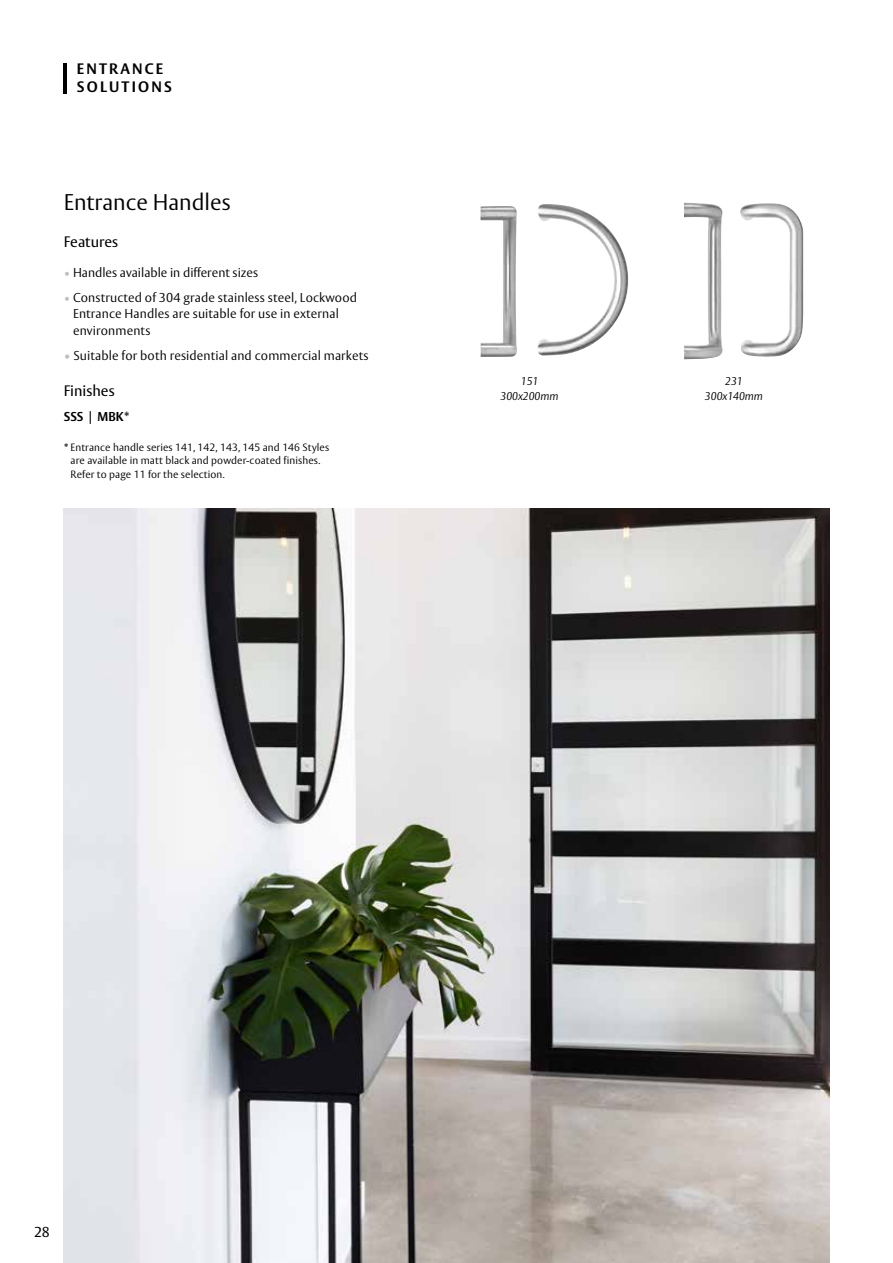
<style>
.page{position:relative;width:893px;height:1263px;background:#fff}
.page>*{position:absolute;margin:0;border:0;box-sizing:border-box;transform-origin:0 0}
.t1{font:300 22.5px "ASSA Vesta";color:#000}
.t2{font:700 15px/18px "ASSA Vesta";letter-spacing:.15em;color:#000}
.t3{font:15px "ASSA Vesta";color:#000}
.t4{font:14.25px "ASSA Vesta";color:#000}
.t5{font:300 12.75px/16.5px "ASSA Vesta";letter-spacing:.01em;color:#000}
.t6{font:700 12.75px "ASSA Vesta";color:#000}
.t7{font:italic 300 11.25px/14.9px "ASSA Vesta";color:#000;text-align:center}
.t8{font:300 10.5px/13.5px "ASSA Vesta";letter-spacing:.01em;color:#000}
.s1{color:#bcbec0}
.s2{font-size:13.5px;color:#bcbec0}
.s3{font-weight:700}
</style>
<div class="page">
<hr style="left:64px;top:64px;width:3px;height:30px;background:#000">
<img style="left:684px;top:203px;width:39px;height:156px">
<img style="left:740px;top:203px;width:63px;height:154px">
<img style="left:480px;top:206px;width:37px;height:151px">
<img style="left:537px;top:204px;width:91px;height:152px">
<img style="left:64px;top:508px;width:765px;height:755px">
<p class="t2" style="left:77px;top:61px;width:97px">ENTRANCE<br>SOLUTIONS</p>
<h1 class="t1" style="left:64px;top:189px;width:168px">Entrance Handles</h1>
<p class="t3" style="left:64px;top:233px;width:56px">Features</p>
<p class="t5" style="left:64px;top:265px;width:196px"><span class="s1">•</span> Handles available in different sizes</p>
<p class="t5" style="left:73px;top:290px;width:285px;text-indent:-9px"><span class="s1">•</span> Constructed of 304 grade stainless steel, Lockwood<br>Entrance Handles are suitable for use in external environments</p>
<p class="t5" style="left:64px;top:348px;width:306px"><span class="s2">•</span> Suitable for both residential and commercial markets</p>
<p class="t3" style="left:64px;top:382px;width:52px">Finishes</p>
<p class="t6" style="left:64px;top:409px;width:67px">SSS | MBK*</p>
<p class="t8" style="left:71px;top:441px;width:260px;text-indent:-7px"><span class="s3">*</span> Entrance handle series 141, 142, 143, 145 and 146 Styles are available in matt black and powder-coated finishes.<br>Refer to page 11 for the selection.</p>
<p class="t7" style="left:501px;top:374px;width:60px">151<br>300x200mm</p>
<p class="t7" style="left:705px;top:374px;width:60px">231<br>300x140mm</p>
<p class="t4" style="left:34px;top:1223px;width:17px">28</p>
</div>
